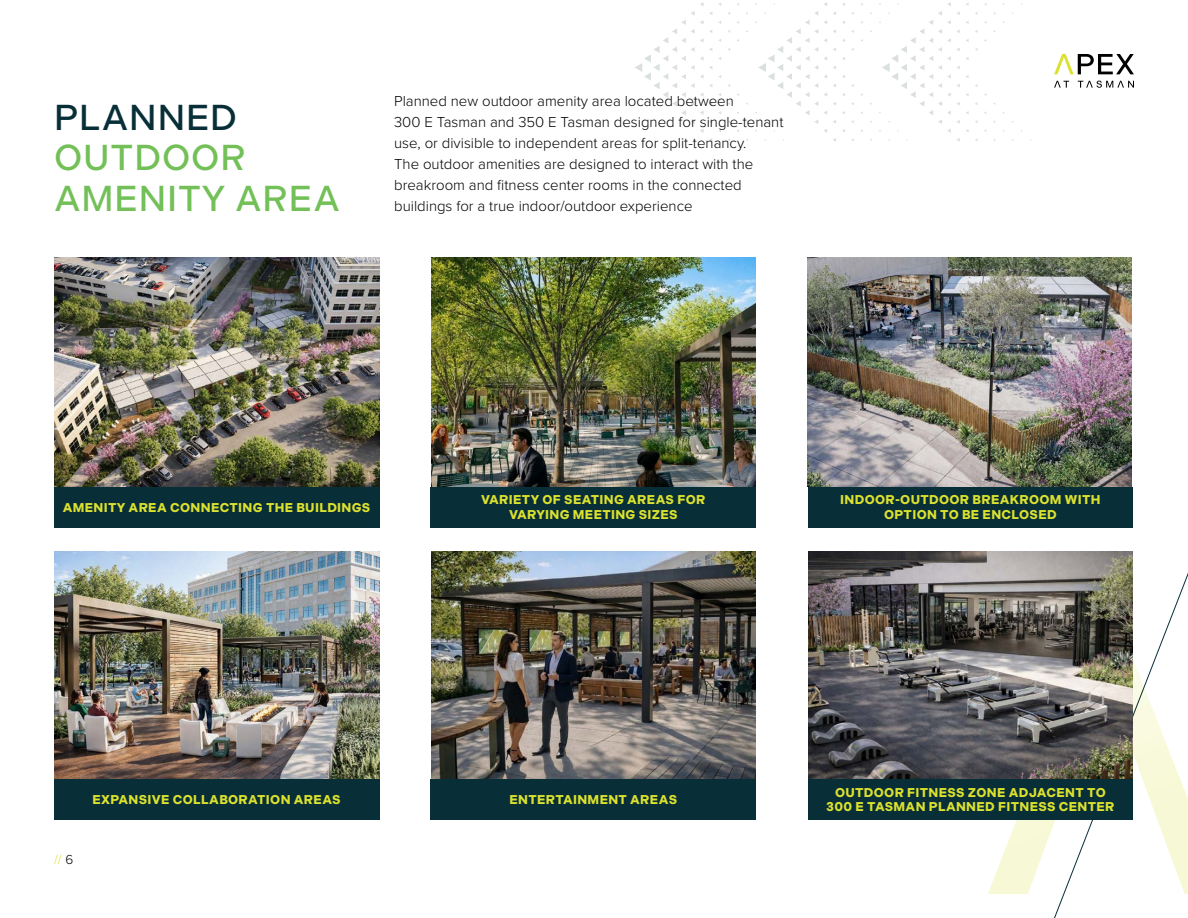
<style>
.page{position:relative;width:1188px;height:918px;background:#fff}
.page>*{position:absolute;margin:0;border:0;box-sizing:border-box;transform-origin:0 0}
.t1{font:500 36px/40.5px "Indivisible";letter-spacing:.025em;color:#72c057}
.t2{font:500 36px "Indivisible";letter-spacing:.025em;color:#082e37}
.t3{font:300 15px/21px "Proxima Nova";color:#000}
.t4{font:300 13.5px "Proxima Nova";color:#dbe12f}
.t5{font:700 12.75px/14.9px "Indivisible";letter-spacing:.025em;color:#dbe12f;text-align:center}
.s1{color:#000}
</style>
<div class="page">
<svg style="left:1054px;top:81px;width:80px;height:7px"></svg>
<svg style="left:1054px;top:54px;width:80px;height:20px"></svg>
<svg style="left:1020px;top:527px;width:168px;height:391px"></svg>
<svg style="left:988px;top:643px;width:200px;height:251px"></svg>
<svg style="left:879px;top:2px;width:81px;height:140px"></svg>
<svg style="left:755px;top:2px;width:72px;height:131px"></svg>
<svg style="left:635px;top:2px;width:77px;height:139px"></svg>
<img style="left:807px;top:258px;width:325px;height:229px">
<img style="left:431px;top:551px;width:325px;height:228px">
<img style="left:431px;top:258px;width:325px;height:228px">
<img style="left:808px;top:551px;width:325px;height:228px">
<img style="left:55px;top:258px;width:324px;height:229px">
<img style="left:55px;top:551px;width:324px;height:228px">
<div style="left:54px;top:487px;width:325px;height:40px;background:#082e37"></div>
<div style="left:54px;top:779px;width:325px;height:41px;background:#082e37"></div>
<div style="left:431px;top:487px;width:325px;height:40px;background:#082e37"></div>
<div style="left:431px;top:779px;width:325px;height:41px;background:#082e37"></div>
<div style="left:808px;top:487px;width:325px;height:40px;background:#082e37"></div>
<div style="left:808px;top:779px;width:325px;height:41px;background:#082e37"></div>
<h1 class="t2" style="left:54px;top:97px;width:184px">PLANNED</h1>
<h1 class="t1" style="left:54px;top:138px;width:287px">OUTDOOR<br>AMENITY AREA</h1>
<p class="t3" style="left:394px;top:90px;width:391px">Planned new outdoor amenity area located between<br>300 E Tasman and 350 E Tasman designed for single-tenant use, or divisible to independent areas for split-tenancy.<br>The outdoor amenities are designed to interact with the breakroom and fitness center rooms in the connected buildings for a true indoor/outdoor experience</p>
<p class="t5" style="left:63px;top:500px;width:309px">AMENITY AREA CONNECTING THE BUILDINGS</p>
<p class="t4" style="left:54px;top:849px;width:21px">// <span class="s1">6</span></p>
<p class="t5" style="left:92px;top:793px;width:250px">EXPANSIVE COLLABORATION AREAS</p>
<p class="t5" style="left:481px;top:493px;width:226px">VARIETY OF SEATING AREAS FOR<br>VARYING MEETING SIZES</p>
<p class="t5" style="left:510px;top:793px;width:169px">ENTERTAINMENT AREAS</p>
<p class="t5" style="left:840px;top:492px;width:262px">INDOOR-OUTDOOR BREAKROOM WITH<br>OPTION TO BE ENCLOSED</p>
<p class="t5" style="left:826px;top:785px;width:290px">OUTDOOR FITNESS ZONE ADJACENT TO<br>300 E TASMAN PLANNED FITNESS CENTER</p>
</div>
